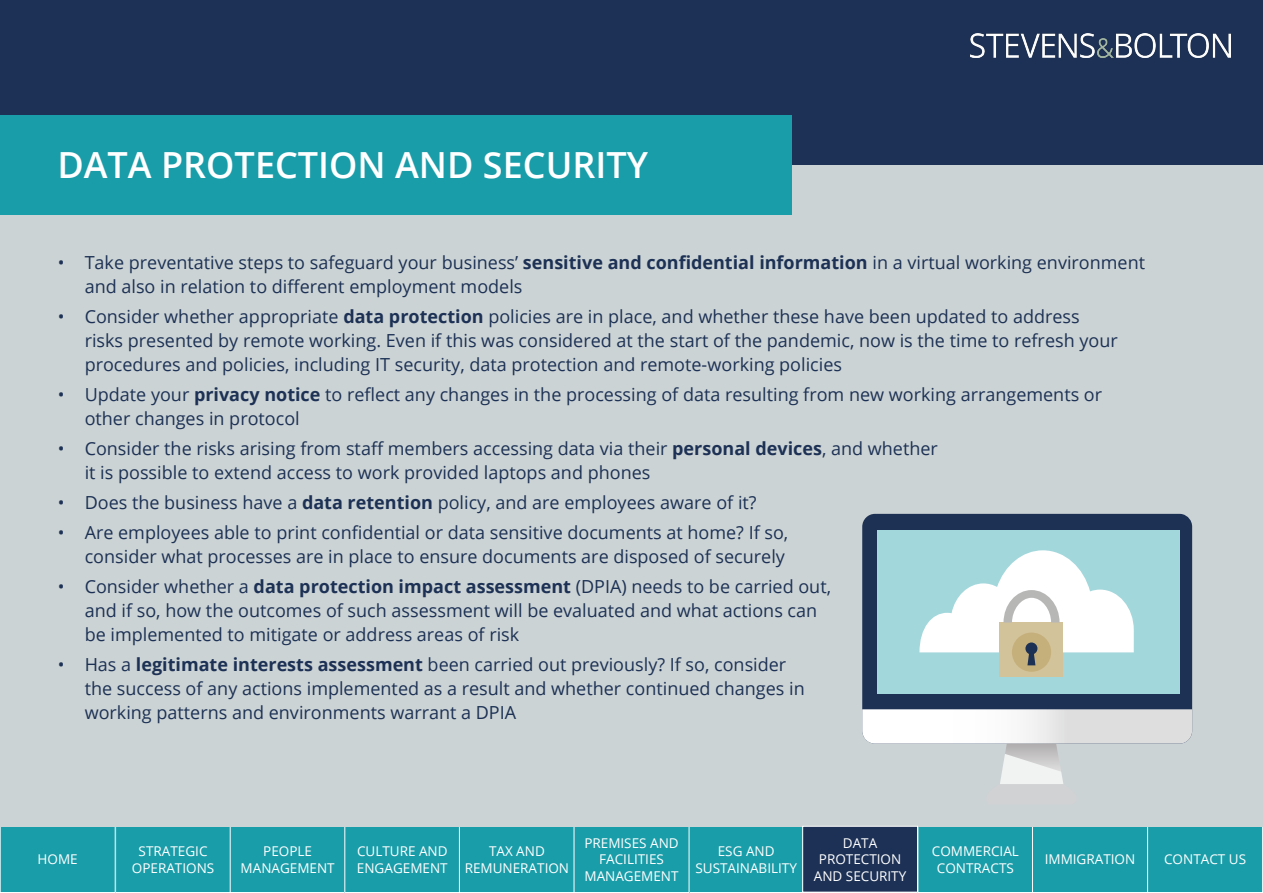
<style>
.page{position:relative;width:1263px;height:893px;background:#fff}
.page>*{position:absolute;margin:0;border:0;box-sizing:border-box;transform-origin:0 0}
.t1{font:600 36px "Open Sans";color:#fff}
.t2{font:18px/24px "Open Sans";color:#1c3155}
.t3{font:13.5px/16.5px "Open Sans";color:#fff;text-align:center}
.s1{font-weight:700}
</style>
<div class="page">
<div style="left:689px;top:826px;width:115px;height:66px;background:#199da9"></div>
<div style="left:688px;top:826px;width:116px;height:67px;border:1px solid #fff"></div>
<div style="left:918px;top:826px;width:115px;height:66px;background:#199da9"></div>
<div style="left:918px;top:826px;width:115px;height:67px;border:1px solid #fff"></div>
<div style="left:1032px;top:826px;width:115px;height:66px;background:#199da9"></div>
<div style="left:1032px;top:826px;width:116px;height:67px;border:1px solid #fff"></div>
<div style="left:116px;top:826px;width:115px;height:66px;background:#199da9"></div>
<div style="left:115px;top:826px;width:116px;height:67px;border:1px solid #fff"></div>
<div style="left:230px;top:826px;width:115px;height:66px;background:#199da9"></div>
<div style="left:230px;top:826px;width:115px;height:67px;border:1px solid #fff"></div>
<div style="left:345px;top:826px;width:115px;height:66px;background:#199da9"></div>
<div style="left:345px;top:826px;width:115px;height:67px;border:1px solid #fff"></div>
<div style="left:459px;top:826px;width:115px;height:66px;background:#199da9"></div>
<div style="left:459px;top:826px;width:116px;height:67px;border:1px solid #fff"></div>
<div style="left:574px;top:826px;width:115px;height:66px;background:#199da9"></div>
<div style="left:574px;top:826px;width:115px;height:67px;border:1px solid #fff"></div>
<div style="left:1147px;top:826px;width:115px;height:66px;background:#199da9"></div>
<div style="left:1147px;top:826px;width:116px;height:67px;border:1px solid #fff"></div>
<div style="left:0;top:826px;width:115px;height:66px;background:#199da9"></div>
<div style="left:0;top:826px;width:115px;height:67px;border:1px solid #fff"></div>
<div style="left:0;top:165px;width:1262px;height:661px;background:#ccd3d4"></div>
<div style="left:0;top:0;width:1263px;height:165px;background:#1c3155"></div>
<div style="left:0;top:115px;width:792px;height:99px;background:#199da9"></div>
<div style="left:803px;top:826px;width:114px;height:66px;background:#1c3155"></div>
<div style="left:802px;top:826px;width:116px;height:66px;border:1px solid #fff"></div>
<div style="left:862px;top:514px;width:330px;height:195px;background:#1d3155"></div>
<div style="left:877px;top:530px;width:302px;height:163px;background:#a2d7dc"></div>
<svg style="left:862px;top:709px;width:330px;height:75px"></svg>
<div style="left:1000px;top:622px;width:63px;height:55px;background:#d3c39a"></div>
<svg style="left:1012px;top:632px;width:39px;height:40px"></svg>
<svg style="left:919px;top:550px;width:215px;height:115px"></svg>
<img style="left:970px;top:34px;width:260px;height:23px">
<h1 class="t1" style="left:57px;top:141px;width:592px">DATA PROTECTION AND SECURITY</h1>
<p class="t2" style="left:85px;top:250px;width:1062px;text-indent:-27px">• Take preventative steps to safeguard your business’ <span class="s1">sensitive and confidential information</span> in a virtual working environment and also in relation to different employment models</p>
<p class="t2" style="left:85px;top:304px;width:1034px;text-indent:-27px">• Consider whether appropriate <span class="s1">data protection</span> policies are in place, and whether these have been updated to address risks presented by remote working. Even if this was considered at the start of the pandemic, now is the time to refresh your procedures and policies, including IT security, data protection and remote-working policies</p>
<p class="t2" style="left:85px;top:382px;width:1019px;text-indent:-27px">• Update your <span class="s1">privacy notice</span> to reflect any changes in the processing of data resulting from new working arrangements or other changes in protocol</p>
<p class="t2" style="left:85px;top:436px;width:855px;text-indent:-27px">• Consider the risks arising from staff members accessing data via their <span class="s1">personal devices</span>, and whether it is possible to extend access to work provided laptops and phones</p>
<p class="t2" style="left:58px;top:490px;width:700px">• Does the business have a <span class="s1">data retention</span> policy, and are employees aware of it?</p>
<p class="t2" style="left:58px;top:520px;width:732px;text-align:right">• Are employees able to print confidential or data sensitive documents at home? If so, consider what processes are in place to ensure documents are disposed of securely</p>
<p class="t2" style="left:85px;top:574px;width:748px;text-indent:-27px">• Consider whether a <span class="s1">data protection impact assessment</span> (DPIA) needs to be carried out, and if so, how the outcomes of such assessment will be evaluated and what actions can be implemented to mitigate or address areas of risk</p>
<p class="t2" style="left:85px;top:652px;width:721px;text-indent:-27px">• Has a <span class="s1">legitimate interests assessment</span> been carried out previously? If so, consider the success of any actions implemented as a result and whether continued changes in working patterns and environments warrant a DPIA</p>
<p class="t3" style="left:132px;top:843px;width:84px">STRATEGIC<br>OPERATIONS</p>
<p class="t3" style="left:241px;top:843px;width:96px">PEOPLE<br>MANAGEMENT</p>
<p class="t3" style="left:357px;top:843px;width:92px;text-align:left">CULTURE AND<br>ENGAGEMENT</p>
<p class="t3" style="left:465px;top:843px;width:106px">TAX AND<br>REMUNERATION</p>
<p class="t3" style="left:584px;top:834px;width:96px">PREMISES AND<br>FACILITIES<br>MANAGEMENT</p>
<p class="t3" style="left:814px;top:834px;width:94px">DATA<br>PROTECTION<br>AND SECURITY</p>
<p class="t3" style="left:695px;top:843px;width:103px">ESG AND<br>SUSTAINABILITY</p>
<p class="t3" style="left:932px;top:843px;width:89px">COMMERCIAL<br>CONTRACTS</p>
<p class="t3" style="left:1045px;top:851px;width:92px">IMMIGRATION</p>
<p class="t3" style="left:38px;top:851px;width:42px">HOME</p>
<p class="t3" style="left:1164px;top:851px;width:83px">CONTACT US</p>
</div>
